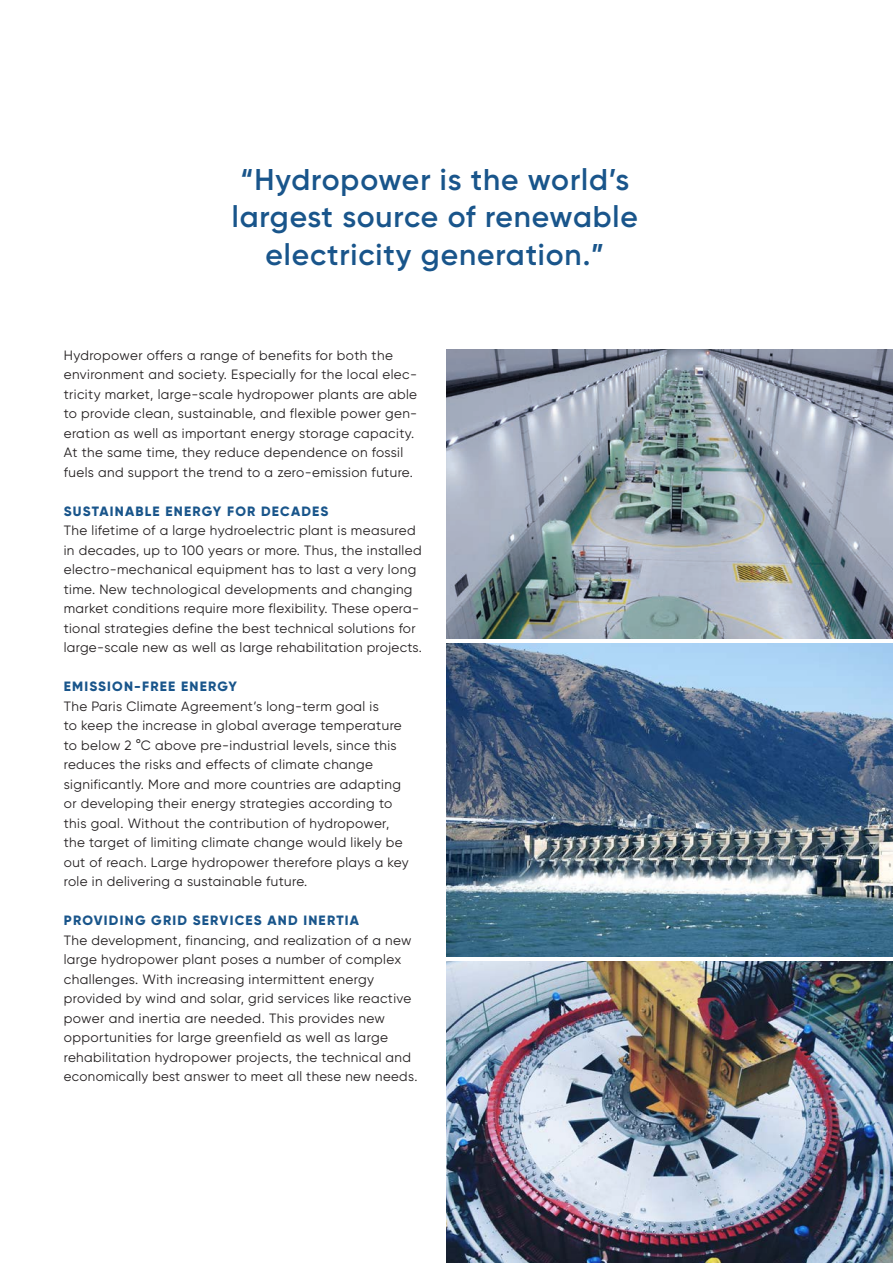
<style>
.page{position:relative;width:893px;height:1263px;background:#fff}
.page>*{position:absolute;margin:0;border:0;box-sizing:border-box;transform-origin:0 0}
.t1{font:600 30px/37.5px "Gilroy";letter-spacing:.03em;color:#19558b;text-align:center}
.t2{font:13.5px/19.5px "Gilroy";letter-spacing:.03em;color:#231f20}
.t3{font:800 13.5px "Gilroy";letter-spacing:.09em;color:#19558b}
</style>
<div class="page">
<img style="left:446px;top:961px;width:447px;height:302px">
<img style="left:446px;top:349px;width:447px;height:289px">
<img style="left:446px;top:643px;width:447px;height:313px">
<h1 class="t1" style="left:232px;top:160px;width:408px">“Hydropower is the world’s largest source of renewable electricity generation.”</h1>
<p class="t2" style="left:64px;top:345px;width:355px">Hydropower offers a range of benefits for both the environment and society. Especially for the local elec&shy;tricity market, large-scale hydropower plants are able to provide clean, sustainable, and flexible power gen&shy;eration as well as important energy storage capacity.<br>At the same time, they reduce dependence on fossil fuels and support the trend to a zero-emission future.</p>
<p class="t3" style="left:64px;top:503px;width:266px">SUSTAINABLE ENERGY FOR DECADES</p>
<p class="t2" style="left:64px;top:521px;width:360px">The lifetime of a large hydroelectric plant is measured in decades, up to 100 years or more. Thus, the installed electro-mechanical equipment has to last a very long time. New technological developments and changing market conditions require more flexibility. These opera&shy;tional strategies define the best technical solutions for large-scale new as well as large rehabilitation projects.</p>
<p class="t3" style="left:64px;top:678px;width:175px">EMISSION-FREE ENERGY</p>
<p class="t2" style="left:64px;top:696px;width:347px">The Paris Climate Agreement’s long-term goal is<br>to keep the increase in global average temperature to below 2 °C above pre-industrial levels, since this reduces the risks and effects of climate change significantly. More and more countries are adapting or developing their energy strategies according to this goal. Without the contribution of hydropower, the target of limiting climate change would likely be out of reach. Large hydropower therefore plays a key role in delivering a sustainable future.</p>
<p class="t3" style="left:64px;top:912px;width:297px">PROVIDING GRID SERVICES AND INERTIA</p>
<p class="t2" style="left:64px;top:930px;width:355px">The development, financing, and realization of a new large hydropower plant poses a number of complex challenges. With increasing intermittent energy provided by wind and solar, grid services like reactive power and inertia are needed. This provides new opportunities for large greenfield as well as large rehabilitation hydropower projects, the technical and economically best answer to meet all these new needs.</p>
</div>
